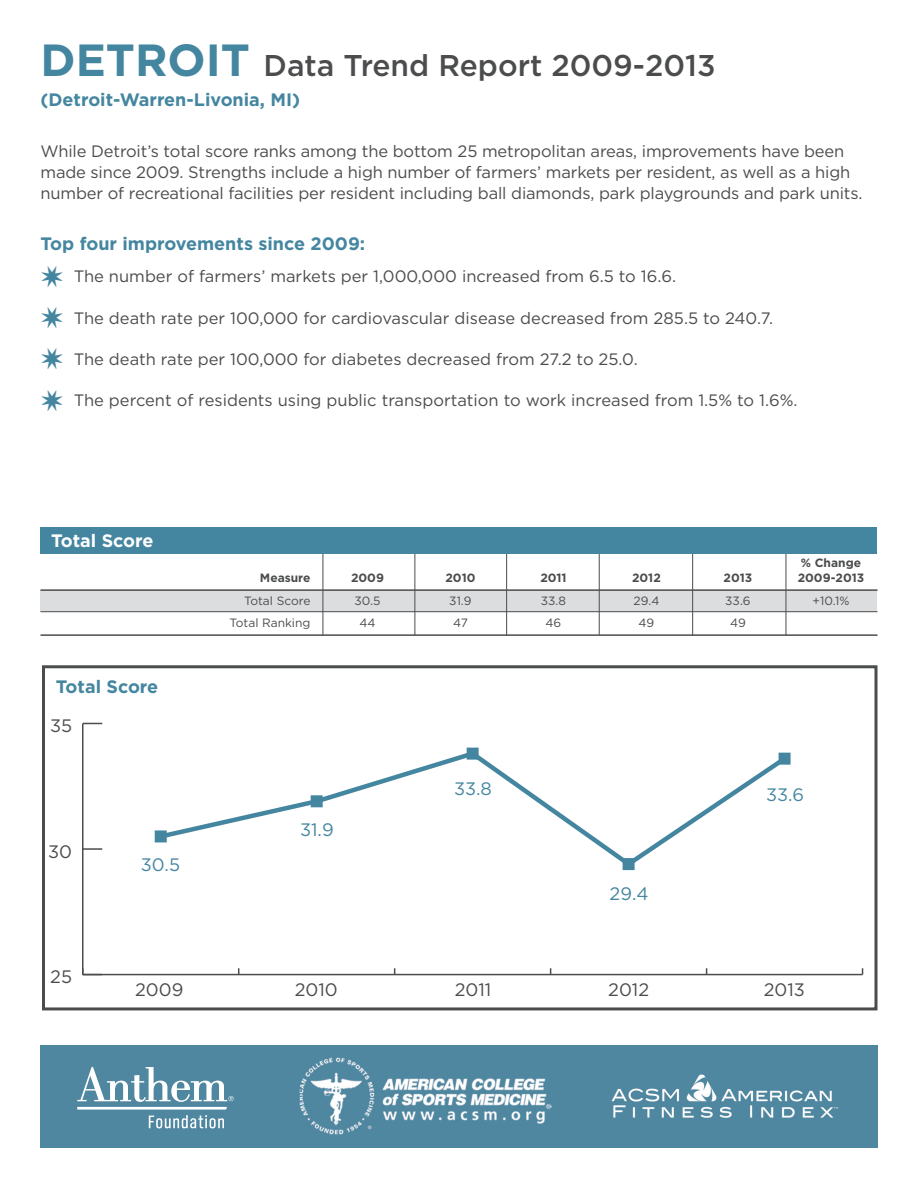
<style>
.page{position:relative;width:918px;height:1188px;background:#fff}
.page>*{position:absolute;margin:0;border:0;box-sizing:border-box;transform-origin:0 0}
.t1{font:700 45px "Gotham";color:#4486a0}
.t2{font:500 30px "Gotham";color:#4b4c4d}
.msa{font:700 18px "Gotham";color:#4486a0}
.t3{font:18px "Gotham";color:#4b4c4d}
.t4{font:18px "Gotham";color:#4486a0}
.msa-2{font:700 18px "Gotham";color:#fff}
.body_copy{font:16.5px/21px "Gotham";letter-spacing:-.01em;color:#4b4c4d}
.chartnogoal{font:12px "Gotham";color:#4b4c4d}
.chartnogoal-2{font:700 12px "Gotham";color:#4b4c4d}
</style>
<div class="page">
<hr style="left:83px;top:974px;width:780px;height:1px;background:#4b4c4d">
<hr style="left:82px;top:723px;width:2px;height:252px;background:#4b4c4d">
<svg style="left:82px;top:968px;width:20px;height:7px"></svg>
<svg style="left:83px;top:848px;width:19px;height:2px"></svg>
<svg style="left:84px;top:723px;width:18px;height:1px"></svg>
<svg style="left:155px;top:747px;width:636px;height:123px"></svg>
<div style="left:156px;top:832px;width:9px;height:9px;background:#4486a0"></div>
<div style="left:155px;top:830px;width:12px;height:12px;border:3px solid #4486a0"></div>
<div style="left:312px;top:797px;width:9px;height:9px;background:#4486a0"></div>
<div style="left:311px;top:795px;width:12px;height:12px;border:3px solid #4486a0"></div>
<div style="left:468px;top:749px;width:9px;height:9px;background:#4486a0"></div>
<div style="left:467px;top:748px;width:12px;height:12px;border:3px solid #4486a0"></div>
<div style="left:624px;top:860px;width:9px;height:9px;background:#4486a0"></div>
<div style="left:623px;top:858px;width:12px;height:12px;border:3px solid #4486a0"></div>
<div style="left:780px;top:754px;width:9px;height:9px;background:#4486a0"></div>
<div style="left:779px;top:753px;width:12px;height:12px;border:3px solid #4486a0"></div>
<div style="left:42px;top:665px;width:836px;height:345px;border:3px solid #4b4c4d"></div>
<div style="left:40px;top:590px;width:838px;height:22px;background:#dcdddf"></div>
<hr style="left:323px;top:552px;width:1px;height:83px;background:#4b4c4d">
<hr style="left:415px;top:552px;width:1px;height:83px;background:#4b4c4d">
<hr style="left:506px;top:553px;width:1px;height:83px;background:#4b4c4d">
<hr style="left:599px;top:552px;width:1px;height:83px;background:#4b4c4d">
<hr style="left:692px;top:552px;width:1px;height:83px;background:#4b4c4d">
<hr style="left:786px;top:552px;width:1px;height:83px;background:#4b4c4d">
<div style="left:40px;top:527px;width:838px;height:27px;background:#4486a0"></div>
<hr style="left:40px;top:634px;width:838px;height:2px;background:#4b4c4d">
<hr style="left:40px;top:589px;width:838px;height:2px;background:#4b4c4d">
<hr style="left:40px;top:611px;width:838px;height:1px;background:#4b4c4d">
<img style="left:40px;top:1045px;width:838px;height:103px">
<svg style="left:77px;top:1067px;width:157px;height:61px"></svg>
<p class="t1" style="left:40px;top:33px;width:211px">DETROIT</p>
<p class="t2" style="left:264px;top:48px;width:454px">Data Trend Report 2009-2013</p>
<p class="msa" style="left:40px;top:89px;width:261px">(Detroit-Warren-Livonia, MI)</p>
<p class="body_copy" style="left:40px;top:141px;width:823px">While Detroit’s total score ranks among the bottom 25 metropolitan areas, improvements have been made since 2009. Strengths include a high number of farmers’ markets per resident, as well as a high number of recreational facilities per resident including ball diamonds, park playgrounds and park units.</p>
<p class="msa" style="left:40px;top:233px;width:326px">Top four improvements since 2009:</p>
<p class="body_copy" style="left:74px;top:266px;width:604px">The number of farmers’ markets per 1,000,000 increased from 6.5 to 16.6.</p>
<p class="body_copy" style="left:74px;top:307px;width:701px">The death rate per 100,000 for cardiovascular disease decreased from 285.5 to 240.7.</p>
<p class="body_copy" style="left:74px;top:348px;width:566px">The death rate per 100,000 for diabetes decreased from 27.2 to 25.0.</p>
<p class="body_copy" style="left:74px;top:390px;width:725px">The percent of residents using public transportation to work increased from 1.5% to 1.6%.</p>
<p class="msa-2" style="left:51px;top:530px;width:104px">Total Score</p>
<p class="msa" style="left:56px;top:675px;width:104px">Total Score</p>
<p class="t3" style="left:50px;top:715px;width:24px">35</p>
<p class="t3" style="left:48px;top:841px;width:25px">30</p>
<p class="t4" style="left:141px;top:853px;width:41px">30.5</p>
<p class="chartnogoal-2" style="left:801px;top:556px;width:62px">% Change</p>
<p class="chartnogoal-2" style="left:260px;top:571px;width:52px">Measure</p>
<p class="chartnogoal-2" style="left:351px;top:571px;width:34px">2009</p>
<p class="chartnogoal-2" style="left:446px;top:571px;width:31px">2010</p>
<p class="chartnogoal-2" style="left:540px;top:571px;width:28px">2011</p>
<p class="chartnogoal-2" style="left:632px;top:571px;width:30px">2012</p>
<p class="chartnogoal-2" style="left:724px;top:571px;width:30px">2013</p>
<p class="chartnogoal-2" style="left:798px;top:571px;width:68px">2009-2013</p>
<p class="chartnogoal" style="left:244px;top:593px;width:68px">Total Score</p>
<p class="chartnogoal" style="left:355px;top:593px;width:27px">30.5</p>
<p class="chartnogoal" style="left:449px;top:593px;width:24px">31.9</p>
<p class="chartnogoal" style="left:541px;top:593px;width:27px">33.8</p>
<p class="chartnogoal" style="left:634px;top:593px;width:27px">29.4</p>
<p class="chartnogoal" style="left:725px;top:593px;width:27px">33.6</p>
<p class="chartnogoal" style="left:813px;top:593px;width:38px">+10.1%</p>
<p class="chartnogoal" style="left:230px;top:616px;width:82px">Total Ranking</p>
<p class="chartnogoal" style="left:359px;top:616px;width:18px">44</p>
<p class="chartnogoal" style="left:453px;top:616px;width:16px">47</p>
<p class="chartnogoal" style="left:546px;top:616px;width:17px">46</p>
<p class="chartnogoal" style="left:639px;top:616px;width:17px">49</p>
<p class="chartnogoal" style="left:730px;top:616px;width:17px">49</p>
<p class="t4" style="left:300px;top:819px;width:35px">31.9</p>
<p class="t4" style="left:454px;top:778px;width:39px">33.8</p>
<p class="t4" style="left:610px;top:883px;width:40px">29.4</p>
<p class="t4" style="left:766px;top:783px;width:40px">33.6</p>
<p class="t3" style="left:50px;top:966px;width:23px">25</p>
<p class="t3" style="left:135px;top:979px;width:50px">2009</p>
<p class="t3" style="left:295px;top:979px;width:45px">2010</p>
<p class="t3" style="left:455px;top:979px;width:38px">2011</p>
<p class="t3" style="left:608px;top:979px;width:42px">2012</p>
<p class="t3" style="left:764px;top:979px;width:43px">2013</p>
</div>
